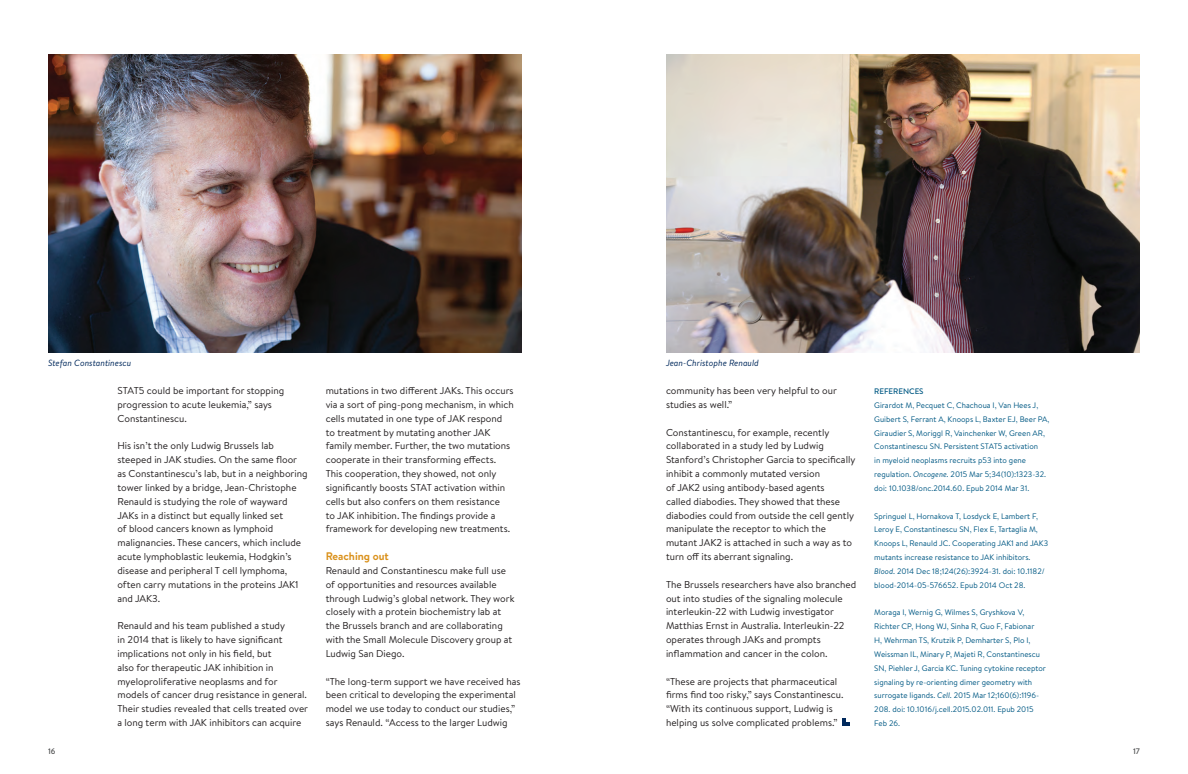
<style>
.page{position:relative;width:1188px;height:774px;background:#fff}
.page>*{position:absolute;margin:0;border:0;box-sizing:border-box;transform-origin:0 0}
.t1{font:700 11px "Brandon Text";color:#da911b}
.t2{font:10px/13.8px "Brandon Text";color:#231f20}
.t3{font:italic 9px "Brandon Text";color:#00295c}
.t4{font:8px/13.8px "Brandon Text";color:#005984}
.t5{font:500 8px "Brandon Text";color:#4b4c4d}
.s1{font-weight:500}
.s2{font-style:italic}
</style>
<div class="page">
<img style="left:666px;top:55px;width:474px;height:297px">
<img style="left:48px;top:55px;width:474px;height:297px">
<svg style="left:842px;top:719px;width:7px;height:7px"></svg>
<p class="t3" style="left:48px;top:357px;width:85px">Stefan Constantinescu</p>
<p class="t2" style="left:117px;top:383px;width:168px">STAT5 could be important for stopping progression to acute leukemia,” says<br>Constantinescu.</p>
<p class="t2" style="left:117px;top:439px;width:192px">His isn’t the only Ludwig Brussels lab steeped in JAK studies. On the same floor as Constantinescu’s lab, but in a neighboring tower linked by a bridge, Jean-Christophe Renauld is studying the role of wayward JAKs in a distinct but equally linked set<br>of blood cancers known as lymphoid malignancies. These cancers, which include acute lymphoblastic leukemia, Hodgkin’s disease and peripheral T cell lymphoma, often carry mutations in the proteins JAK1 and JAK3.</p>
<p class="t2" style="left:117px;top:619px;width:192px">Renauld and his team published a study<br>in 2014 that is likely to have significant implications not only in his field, but<br>also for therapeutic JAK inhibition in myeloproliferative neoplasms and for models of cancer drug resistance in general.<br>Their studies revealed that cells treated over a long term with JAK inhibitors can acquire</p>
<p class="t2" style="left:326px;top:383px;width:190px">mutations in two different JAKs. This occurs via a sort of ping-pong mechanism, in which cells mutated in one type of JAK respond to treatment by mutating another JAK family member. Further, the two mutations cooperate in their transforming effects.<br>This cooperation, they showed, not only significantly boosts STAT activation within cells but also confers on them resistance<br>to JAK inhibition. The findings provide a framework for developing new treatments.</p>
<p class="t1" style="left:326px;top:549px;width:65px">Reaching out</p>
<p class="t2" style="left:326px;top:563px;width:190px">Renauld and Constantinescu make full use of opportunities and resources available through Ludwig’s global network. They work closely with a protein biochemistry lab at the Brussels branch and are collaborating with the Small Molecule Discovery group at Ludwig San Diego.</p>
<p class="t2" style="left:326px;top:674px;width:196px">“The long-term support we have received has been critical to developing the experimental model we use today to conduct our studies,” says Renauld. “Access to the larger Ludwig</p>
<p class="t3" style="left:666px;top:357px;width:94px">Jean-Christophe Renauld</p>
<p class="t2" style="left:666px;top:383px;width:172px">community has been very helpful to our studies as well.”</p>
<p class="t2" style="left:666px;top:425px;width:191px">Constantinescu, for example, recently collaborated in a study led by Ludwig Stanford’s Christopher Garcia to specifically inhibit a commonly mutated version<br>of JAK2 using antibody-based agents<br>called diabodies. They showed that these diabodies could from outside the cell gently manipulate the receptor to which the mutant JAK2 is attached in such a way as to turn off its aberrant signaling.</p>
<p class="t2" style="left:666px;top:577px;width:192px">The Brussels researchers have also branched out into studies of the signaling molecule interleukin-22 with Ludwig investigator Matthias Ernst in Australia. Interleukin-22 operates through JAKs and prompts inflammation and cancer in the colon.</p>
<p class="t2" style="left:666px;top:674px;width:179px">“These are projects that pharmaceutical firms find too risky,” says Constantinescu. “With its continuous support, Ludwig is helping us solve complicated problems.”</p>
<p class="t4" style="left:874px;top:384px;width:177px"><span class="s1">REFERENCES<br></span>Girardot M, Pecquet C, Chachoua I, Van Hees J, Guibert S, Ferrant A, Knoops L, Baxter EJ, Beer PA, Giraudier S, Moriggl R, Vainchenker W, Green AR, Constantinescu SN. Persistent STAT5 activation<br>in myeloid neoplasms recruits p53 into gene regulation. <span class="s2">Oncogene.</span> 2015 Mar 5;34(10):1323-32. doi: 10.1038/onc.2014.60. Epub 2014 Mar 31.</p>
<p class="t4" style="left:874px;top:509px;width:175px">Springuel L, Hornakova T, Losdyck E, Lambert F, Leroy E, Constantinescu SN, Flex E, Tartaglia M, Knoops L, Renauld JC. Cooperating JAK1 and JAK3 mutants increase resistance to JAK inhibitors.<br><span class="s2">Blood</span>. 2014 Dec 18;124(26):3924-31. doi: 10.1182/ blood-2014-05-576652. Epub 2014 Oct 28.</p>
<p class="t4" style="left:874px;top:605px;width:173px">Moraga I, Wernig G, Wilmes S, Gryshkova V, Richter CP, Hong WJ, Sinha R, Guo F, Fabionar<br>H, Wehrman TS, Krutzik P, Demharter S, Plo I, Weissman IL, Minary P, Majeti R, Constantinescu SN, Piehler J, Garcia KC. Tuning cytokine receptor signaling by re-orienting dimer geometry with surrogate ligands. <span class="s2">Cell</span>. 2015 Mar 12;160(6):1196- 208. doi: 10.1016/j.cell.2015.02.011. Epub 2015<br>Feb 26.</p>
<p class="t5" style="left:48px;top:746px;width:9px">16</p>
<p class="t5" style="left:1133px;top:746px;width:8px">17</p>
</div>
